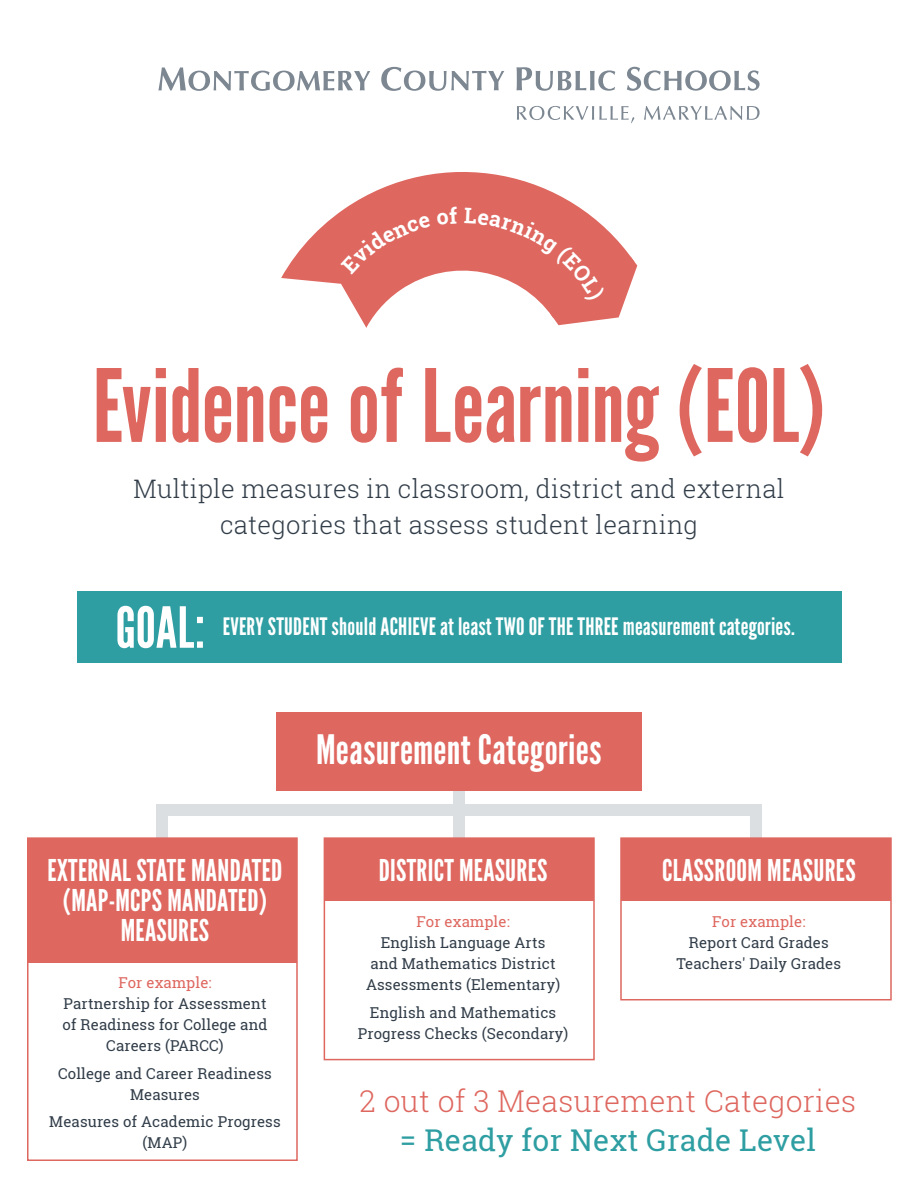
<style>
.page{position:relative;width:918px;height:1188px;background:#fff}
.page>*{position:absolute;margin:0;border:0;box-sizing:border-box;transform-origin:0 0}
.t1{font:100.5px "League Gothic";letter-spacing:-.005em;color:#de675f}
.t2{font:40.5px "League Gothic";letter-spacing:.01em;color:#fff}
.t3{font:30px/30px "League Gothic";letter-spacing:.01em;color:#fff;text-align:center}
.t4{font:300 30px "Roboto Slab";letter-spacing:.01em;color:#de675f}
.t5{font:30px "Roboto Slab";letter-spacing:.01em;color:#2e9ea2}
.t6{font:300 25.5px/36px "Roboto Slab";letter-spacing:.01em;color:#313d49;text-align:center}
.t7{font:24px "League Gothic";letter-spacing:.01em;color:#fff}
.t8{font:15px/21px "Roboto Slab";letter-spacing:.01em;color:#313d49;text-align:center}
.t9{font:15px "Roboto Slab";letter-spacing:.01em;color:#de675f}
</style>
<div class="page">
<div style="left:453px;top:789px;width:12px;height:72px;background:#dbdfe2"></div>
<div style="left:157px;top:804px;width:11px;height:72px;background:#dbdfe2"></div>
<div style="left:750px;top:804px;width:12px;height:72px;background:#dbdfe2"></div>
<div style="left:157px;top:804px;width:605px;height:12px;background:#dbdfe2"></div>
<div style="left:620px;top:837px;width:272px;height:163px;border:2px solid #de675f"></div>
<div style="left:324px;top:837px;width:271px;height:223px;border:2px solid #de675f"></div>
<div style="left:27px;top:837px;width:271px;height:324px;border:2px solid #de675f"></div>
<div style="left:77px;top:591px;width:764px;height:72px;background:#2e9ea2"></div>
<div style="left:276px;top:712px;width:366px;height:79px;background:#de675f"></div>
<div style="left:28px;top:838px;width:269px;height:125px;background:#de675f"></div>
<div style="left:324px;top:838px;width:270px;height:62px;background:#de675f"></div>
<div style="left:621px;top:838px;width:270px;height:62px;background:#de675f"></div>
<svg style="left:158px;top:67px;width:212px;height:24px"></svg>
<svg style="left:381px;top:67px;width:123px;height:24px"></svg>
<svg style="left:517px;top:67px;width:98px;height:24px"></svg>
<svg style="left:627px;top:67px;width:133px;height:24px"></svg>
<svg style="left:517px;top:106px;width:243px;height:17px"></svg>
<svg style="left:117px;top:606px;width:86px;height:42px"></svg>
<svg style="left:336px;top:172px;width:244px;height:154px;fill:#de675f"></svg>
<svg style="left:281px;top:215px;width:150px;height:113px"></svg>
<svg style="left:437px;top:207px;width:21px;height:18px"></svg>
<svg style="left:464px;top:208px;width:173px;height:117px"></svg>
<h1 class="t1" style="left:93px;top:346px;width:734px">Evidence of Learning (EOL)</h1>
<h3 class="t6" style="left:134px;top:470px;width:652px">Multiple measures in classroom, district and external categories that assess student learning</h3>
<h3 class="t7" style="left:223px;top:612px;width:574px">EVERY STUDENT should ACHIEVE at least TWO OF THE THREE measurement categories.</h3>
<h2 class="t2" style="left:316px;top:725px;width:287px">Measurement Categories</h2>
<h3 class="t3" style="left:48px;top:856px;width:236px">EXTERNAL STATE MANDATED (MAP-MCPS MANDATED)<br>MEASURES</h3>
<h3 class="t3" style="left:379px;top:856px;width:170px">DISTRICT MEASURES</h3>
<h3 class="t3" style="left:662px;top:856px;width:195px">CLASSROOM MEASURES</h3>
<p class="t9" style="left:416px;top:911px;width:95px">For example:</p>
<p class="t8" style="left:366px;top:932px;width:196px">English Language Arts and Mathematics District<br>Assessments (Elementary)</p>
<p class="t8" style="left:358px;top:1002px;width:212px">English and Mathematics<br>Progress Checks (Secondary)</p>
<p class="t9" style="left:712px;top:911px;width:95px">For example:</p>
<p class="t8" style="left:676px;top:932px;width:166px">Report Card Grades<br>Teachers' Daily Grades</p>
<p class="t9" style="left:118px;top:972px;width:95px">For example:</p>
<p class="t8" style="left:63px;top:993px;width:206px">Partnership for Assessment of Readiness for College and<br>Careers (PARCC)</p>
<p class="t8" style="left:58px;top:1063px;width:215px">College and Career Readiness<br>Measures</p>
<p class="t8" style="left:49px;top:1111px;width:233px">Measures of Academic Progress (MAP)</p>
<h3 class="t4" style="left:359px;top:1080px;width:498px">2 out of 3 Measurement Categories</h3>
<h3 class="t5" style="left:400px;top:1119px;width:418px">= Ready for Next Grade Level</h3>
</div>
